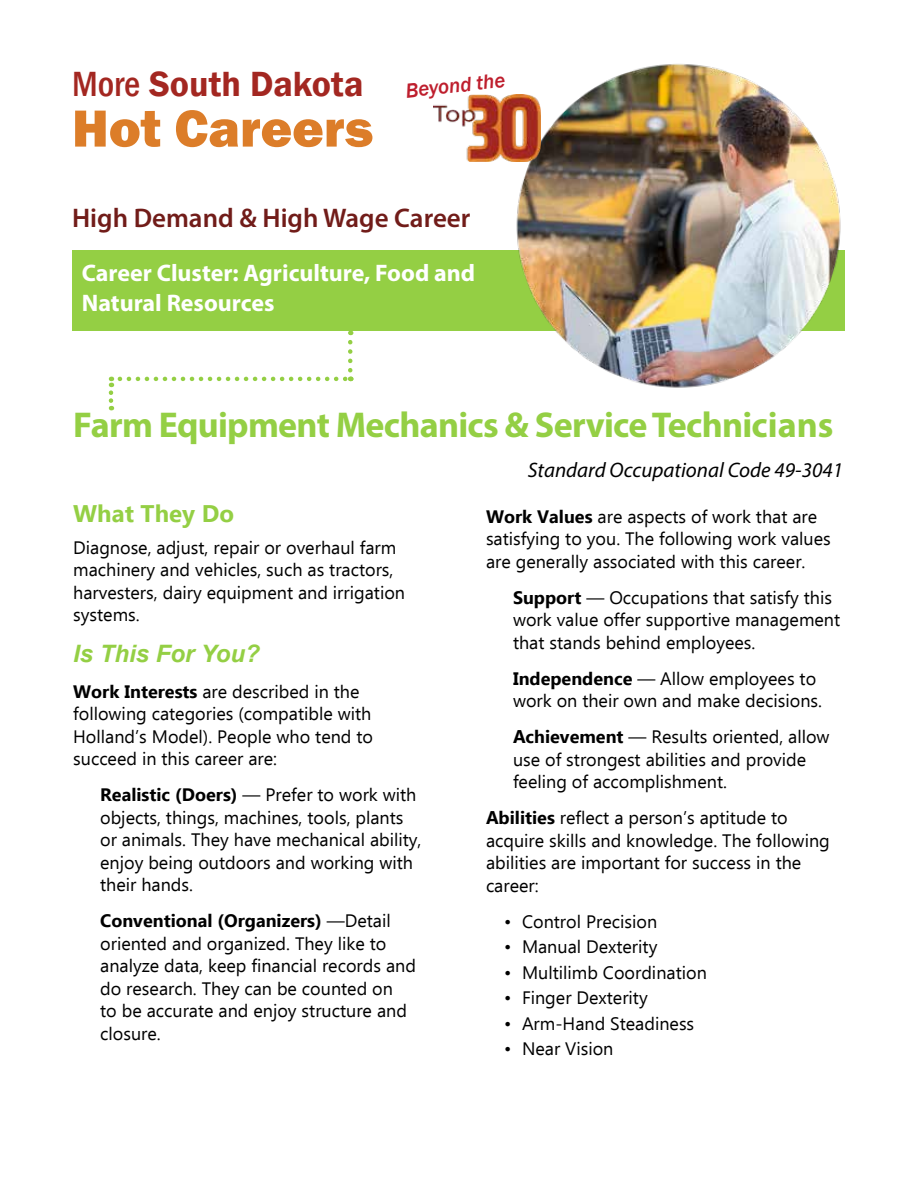
<style>
.page{position:relative;width:918px;height:1188px;background:#fff}
.page>*{position:absolute;margin:0;border:0;box-sizing:border-box;transform-origin:0 0}
.Hot_Careers_in_heade{font:800 54px "Franklin Gothic";color:#dc7d29}
.Occupational_Title{font:700 36px "Myriad Pro";letter-spacing:-.02em;color:#94cf44}
.South_Dakota_in_head{font:600 36px "Franklin Gothic";color:#a32721}
.High_Demand___High_W{font:600 27px "Myriad Pro";color:#711c19}
.Target_Group_Title{font:700 24px "Myriad Pro";color:#fff}
.Main_body_text{font:italic 700 24px "Arial";color:#94cf44}
.Subheadings{font:700 24px "Ebrima";color:#94cf44}
.SOC_Code{font:italic 21px "Myriad Pro";color:#000}
.Beyond_the_in_header{font:italic 500 21px "Franklin Gothic";color:#be1e2d}
.Indented_main_body_t{font:18px/22.5px "Ebrima";color:#000}
.Main_body_text-2{font:18px/22.5px "Ebrima";color:#000}
.s1{font-weight:500;font-stretch:condensed}
.s2{font-weight:700}
</style>
<div class="page">
<div style="left:73px;top:250px;width:772px;height:81px;background:#94cf44"></div>
<svg style="left:109px;top:393px;width:4px;height:17px"></svg>
<svg style="left:120px;top:342px;width:232px;height:39px"></svg>
<img style="left:511px;top:63px;width:330px;height:325px">
<img style="left:434px;top:95px;width:107px;height:67px">
<p class="South_Dakota_in_head" style="left:72px;top:61px;width:293px"><span class="s1">More</span> South Dakota</p>
<p class="Hot_Careers_in_heade" style="left:72px;top:94px;width:303px">Hot Careers</p>
<p class="Beyond_the_in_header" style="left:404px;top:78px;width:102px;rotate:-6deg">Beyond the</p>
<p class="High_Demand___High_W" style="left:72px;top:201px;width:400px">High Demand &amp; High Wage Career</p>
<p class="Target_Group_Title" style="left:82px;top:257px;width:395px">Career Cluster: Agriculture, Food and</p>
<p class="Target_Group_Title" style="left:82px;top:287px;width:194px">Natural Resources</p>
<p class="Occupational_Title" style="left:73px;top:402px;width:762px">Farm Equipment Mechanics &amp; Service Technicians</p>
<p class="Subheadings" style="left:73px;top:495px;width:162px">What They Do</p>
<p class="Main_body_text-2" style="left:73px;top:536px;width:333px">Diagnose, adjust, repair or overhaul farm machinery and vehicles, such as tractors, harvesters, dairy equipment and irrigation systems.</p>
<p class="Main_body_text" style="left:73px;top:637px;width:188px">Is This For You?</p>
<p class="Main_body_text-2" style="left:73px;top:680px;width:301px"><span class="s2">Work Interests</span> are described in the following categories (compatible with Holland’s Model). People who tend to succeed in this career are:</p>
<p class="Indented_main_body_t" style="left:100px;top:783px;width:323px"><span class="s2">Realistic (Doers)</span> — Prefer to work with objects, things, machines, tools, plants or animals. They have mechanical ability, enjoy being outdoors and working with their hands.</p>
<p class="Indented_main_body_t" style="left:100px;top:909px;width:317px"><span class="s2">Conventional (Organizers)</span> —Detail oriented and organized. They like to analyze data, keep financial records and do research. They can be counted on<br>to be accurate and enjoy structure and closure.</p>
<p class="SOC_Code" style="left:528px;top:457px;width:317px">Standard Occupational Code 49-3041</p>
<p class="Main_body_text-2" style="left:486px;top:504px;width:346px"><span class="s2">Work Values</span> are aspects of work that are satisfying to you. The following work values are generally associated with this career.</p>
<p class="Indented_main_body_t" style="left:513px;top:585px;width:329px"><span class="s2">Support</span> — Occupations that satisfy this work value offer supportive management that stands behind employees.</p>
<p class="Indented_main_body_t" style="left:513px;top:666px;width:311px"><span class="s2">Independence</span> — Allow employees to work on their own and make decisions.</p>
<p class="Indented_main_body_t" style="left:513px;top:725px;width:318px"><span class="s2">Achievement</span> — Results oriented, allow use of strongest abilities and provide feeling of accomplishment.</p>
<p class="Main_body_text-2" style="left:486px;top:806px;width:345px"><span class="s2">Abilities</span> reflect a person’s aptitude to acquire skills and knowledge. The following abilities are important for success in the career:</p>
<p class="Indented_main_body_t" style="left:504px;top:909px;width:155px">• Control Precision</p>
<p class="Indented_main_body_t" style="left:504px;top:935px;width:155px">• Manual Dexterity</p>
<p class="Indented_main_body_t" style="left:504px;top:960px;width:204px">• Multilimb Coordination</p>
<p class="Indented_main_body_t" style="left:504px;top:986px;width:145px">• Finger Dexterity</p>
<p class="Indented_main_body_t" style="left:504px;top:1011px;width:192px">• Arm-Hand Steadiness</p>
<p class="Indented_main_body_t" style="left:504px;top:1037px;width:111px">• Near Vision</p>
</div>
